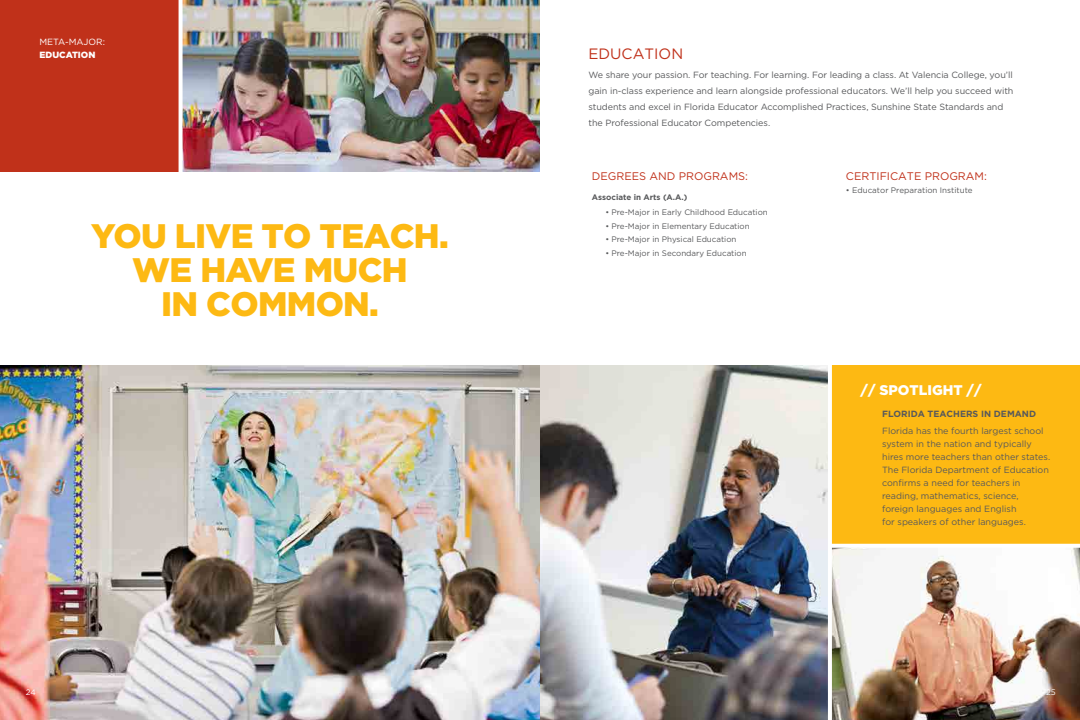
<style>
.page{position:relative;width:1080px;height:720px;background:#fff}
.page>*{position:absolute;margin:0;border:0;box-sizing:border-box;transform-origin:0 0}
.t1{font:900 34px/34px "Gotham";letter-spacing:-.02em;color:#fdb913;text-align:center}
.t2{font:15px "Gotham";color:#c0311a}
.t3{font:900 14px "Gotham";color:#fff}
.t4{font:11px "Gotham";color:#c0311a}
.t5{font:9px/13px "Gotham";letter-spacing:-.005em;color:#58595b}
.t6{font:700 9px "Gotham";color:#58595b}
.t7{font:9px "Gotham";color:#fff}
.t8{font:900 9px "Gotham";color:#fff}
.t9{font:8px "Gotham";color:#58595b}
.t10{font:700 8px "Gotham";color:#58595b}
.t11{font:8px "Gotham";color:#fff}
</style>
<div class="page">
<img style="left:540px;top:365px;width:288px;height:355px">
<img style="left:183px;top:0;width:357px;height:171px">
<img style="left:0;top:365px;width:540px;height:355px">
<img style="left:832px;top:548px;width:248px;height:172px">
<div style="left:830px;top:365px;width:250px;height:181px;background:#fdb913"></div>
<div style="left:0;top:0;width:180px;height:171px;background:#c0311a"></div>
<svg style="left:179px;top:0;width:4px;height:172px"></svg>
<hr style="left:828px;top:364px;width:4px;height:356px;background:#fff">
<hr style="left:831px;top:544px;width:249px;height:4px;background:#fff">
<p class="t7" style="left:39px;top:36px;width:67px">META-MAJOR:</p>
<p class="t8" style="left:39px;top:49px;width:58px">EDUCATION</p>
<h1 class="t1" style="left:91px;top:218px;width:359px">YOU LIVE TO TEACH.<br>WE HAVE MUCH<br>IN COMMON.</h1>
<h2 class="t2" style="left:588px;top:44px;width:96px">EDUCATION</h2>
<p class="t5" style="left:588px;top:66px;width:427px;line-height:16px">We share your passion. For teaching. For learning. For leading a class. At Valencia College, you’ll gain in-class experience and learn alongside professional educators. We’ll help you succeed with students and excel in Florida Educator Accomplished Practices, Sunshine State Standards and the Professional Educator Competencies.</p>
<p class="t4" style="left:592px;top:169px;width:158px">DEGREES AND PROGRAMS:</p>
<p class="t10" style="left:592px;top:192px;width:97px">Associate in Arts (A.A.)</p>
<p class="t9" style="left:605px;top:207px;width:164px">• Pre-Major in Early Childhood Education</p>
<p class="t9" style="left:605px;top:221px;width:146px">• Pre-Major in Elementary Education</p>
<p class="t9" style="left:605px;top:235px;width:133px">• Pre-Major in Physical Education</p>
<p class="t9" style="left:605px;top:248px;width:143px">• Pre-Major in Secondary Education</p>
<p class="t4" style="left:846px;top:169px;width:143px">CERTIFICATE PROGRAM:</p>
<p class="t9" style="left:846px;top:185px;width:128px">• Educator Preparation Institute</p>
<h3 class="t3" style="left:861px;top:380px;width:123px">// SPOTLIGHT //</h3>
<p class="t6" style="left:882px;top:407px;width:155px">FLORIDA TEACHERS IN DEMAND</p>
<p class="t5" style="left:882px;top:424px;width:170px">Florida has the fourth largest school system in the nation and typically hires more teachers than other states.<br>The Florida Department of Education confirms a need for teachers in reading, mathematics, science, foreign languages and English<br>for speakers of other languages.</p>
<p class="t11" style="left:26px;top:687px;width:11px">24</p>
<p class="t11" style="left:1046px;top:687px;width:11px">25</p>
</div>
